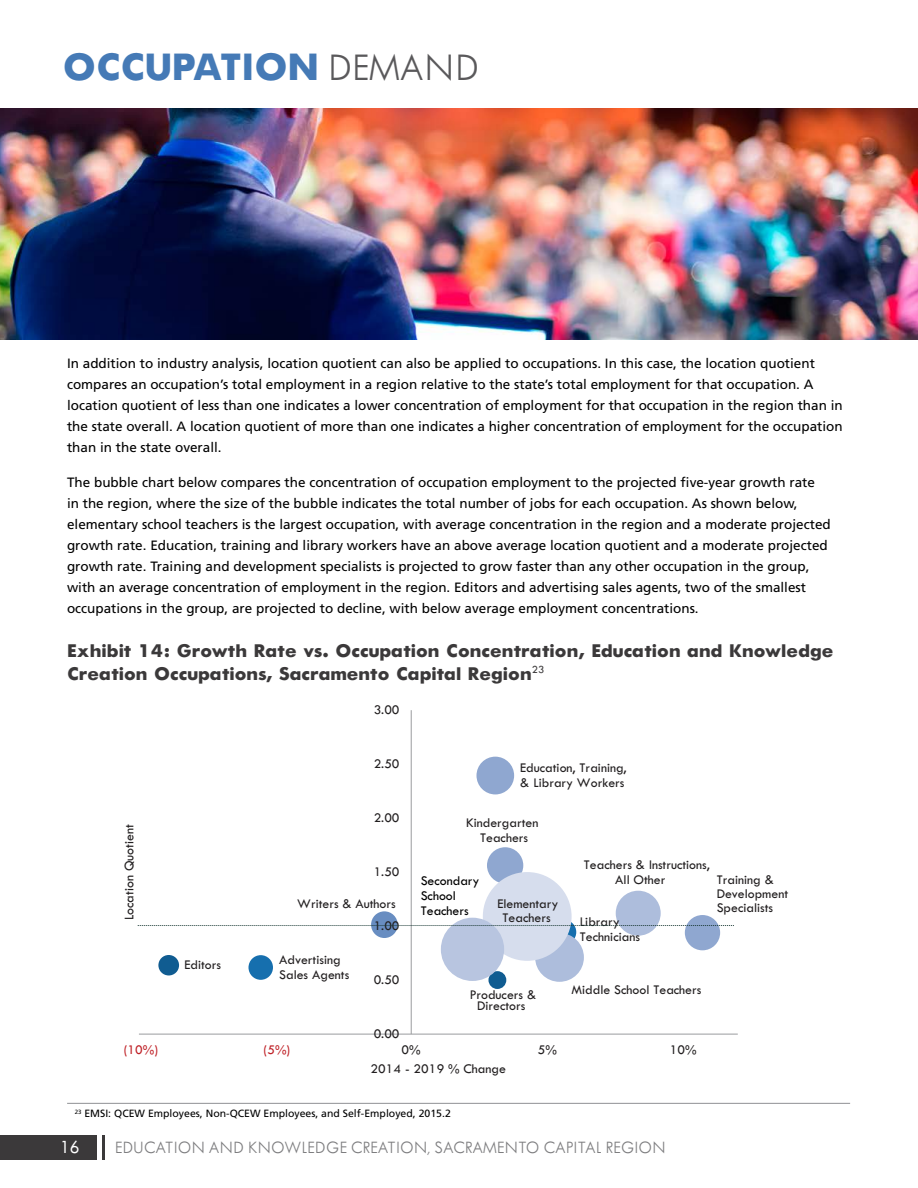
<style>
.page{position:relative;width:918px;height:1188px;background:#fff}
.page>*{position:absolute;margin:0;border:0;box-sizing:border-box;transform-origin:0 0}
.t1{font:800 40.5px "Tw Cen MT Std";color:#457ab6}
.t2{font:800 19.5px/23.4px "Tw Cen MT Std";color:#3b393a}
.t3{font:500 19.5px "Tw Cen MT Std Semi";color:#fff}
.t4{font:300 18px "Tw Cen MT Std";color:#7d7d7f}
.t5{font:13.8px/14.9px "Tw Cen MT Std";color:#221f20}
.t6{font:13.8px/14.9px "Tw Cen MT Std";color:#000}
.t7{font:13.8px "Tw Cen MT Std";color:#bf2026}
.t8{font:13.5px/21px "Frutiger LT Std";color:#000}
.t9{font:10.5px "Frutiger LT Std";color:#000}
.s1{font-weight:300;color:#5a595b}
</style>
<div class="page">
<div style="left:0;top:1135px;width:97px;height:25px;background:#3b393a"></div>
<hr style="left:102px;top:1135px;width:2px;height:25px;background:#3b393a">
<hr style="left:411px;top:710px;width:1px;height:324px;background:#9a9c9e">
<hr style="left:139px;top:1034px;width:599px;height:1px;background:#9a9c9e">
<div style="left:477px;top:757px;width:37px;height:37px;background:#8fa7d0;border-radius:50%"></div>
<div style="left:371px;top:911px;width:27px;height:27px;background:#688dc1;border-radius:50%"></div>
<div style="left:616px;top:891px;width:45px;height:45px;background:#adbddc;border-radius:50%"></div>
<div style="left:551px;top:920px;width:25px;height:25px;background:#166fae;border-radius:50%"></div>
<div style="left:249px;top:955px;width:24px;height:25px;background:#166fae;border-radius:50%"></div>
<div style="left:488px;top:971px;width:18px;height:18px;background:#105c91;border-radius:50%"></div>
<div style="left:158px;top:955px;width:21px;height:20px;background:#105c91;border-radius:50%"></div>
<div style="left:535px;top:933px;width:49px;height:49px;background:#adbddc;border-radius:50%"></div>
<div style="left:487px;top:847px;width:36px;height:37px;background:#8fa7d0;border-radius:50%"></div>
<div style="left:685px;top:915px;width:35px;height:35px;background:#8fa7d0;border-radius:50%"></div>
<div style="left:483px;top:872px;width:89px;height:89px;background:#d6dded;border-radius:50%"></div>
<div style="left:441px;top:918px;width:63px;height:63px;background:#b8c5e0;border-radius:50%"></div>
<svg style="left:138px;top:925px;width:596px;height:1px"></svg>
<img style="left:0;top:108px;width:918px;height:232px">
<hr style="left:67px;top:1103px;width:783px;height:1px;background:#8f9194">
<h1 class="t1" style="left:63px;top:43px;width:417px">OCCUPATION <span class="s1">DEMAND</span></h1>
<p class="t8" style="left:67px;top:353px;width:777px">In addition to industry analysis, location quotient can also be applied to occupations. In this case, the location quotient compares an occupation’s total employment in a region relative to the state’s total employment for that occupation. A location quotient of less than one indicates a lower concentration of employment for that occupation in the region than in the state overall. A location quotient of more than one indicates a higher concentration of employment for the occupation than in the state overall.</p>
<p class="t8" style="left:67px;top:472px;width:765px">The bubble chart below compares the concentration of occupation employment to the projected five-year growth rate<br>in the region, where the size of the bubble indicates the total number of jobs for each occupation. As shown below, elementary school teachers is the largest occupation, with average concentration in the region and a moderate projected growth rate. Education, training and library workers have an above average location quotient and a moderate projected growth rate. Training and development specialists is projected to grow faster than any other occupation in the group, with an average concentration of employment in the region. Editors and advertising sales agents, two of the smallest occupations in the group, are projected to decline, with below average employment concentrations.</p>
<h2 class="t2" style="left:67px;top:638px;width:768px">Exhibit 14: Growth Rate vs. Occupation Concentration, Education and Knowledge<br>Creation Occupations, Sacramento Capital Region<sup>23</sup></h2>
<p class="t5" style="left:122px;top:920px;width:98px;rotate:-90deg">Location Quotient</p>
<p class="t5" style="left:184px;top:958px;width:38px">Editors</p>
<p class="t5" style="left:374px;top:702px;width:27px">3.00</p>
<p class="t5" style="left:374px;top:756px;width:27px">2.50</p>
<p class="t5" style="left:374px;top:810px;width:27px">2.00</p>
<p class="t5" style="left:374px;top:864px;width:27px">1.50</p>
<p class="t5" style="left:297px;top:896px;width:100px">Writers &amp; Authors</p>
<p class="t5" style="left:279px;top:952px;width:72px">Advertising<br>Sales Agents</p>
<p class="t5" style="left:374px;top:919px;width:27px">1.00</p>
<p class="t5" style="left:374px;top:972px;width:27px">0.50</p>
<p class="t5" style="left:374px;top:1026px;width:27px">0.00</p>
<p class="t5" style="left:520px;top:761px;width:108px">Education, Training, &amp; Library Workers</p>
<p class="t5" style="left:466px;top:816px;width:74px;text-align:center">Kindergarten<br>Teachers</p>
<p class="t6" style="left:421px;top:874px;width:60px">Secondary<br>School<br>Teachers</p>
<p class="t5" style="left:497px;top:896px;width:63px;text-align:center">Elementary<br>Teachers</p>
<p class="t5" style="left:615px;top:857px;width:96px;text-indent:-31px">Teachers &amp; Instructions,<br>All Other</p>
<p class="t5" style="left:717px;top:873px;width:73px;line-height:13.8px">Training &amp;<br>Development<br>Specialists</p>
<p class="t5" style="left:580px;top:914px;width:62px">Library<br>Technicians</p>
<p class="t5" style="left:470px;top:989px;width:68px;line-height:11.2px;text-align:center">Producers &amp;<br>Directors</p>
<p class="t5" style="left:572px;top:982px;width:131px">Middle School Teachers</p>
<p class="t7" style="left:124px;top:1042px;width:36px">(10%)</p>
<p class="t7" style="left:264px;top:1042px;width:28px">(5%)</p>
<p class="t5" style="left:402px;top:1042px;width:21px">0%</p>
<p class="t5" style="left:538px;top:1042px;width:21px">5%</p>
<p class="t5" style="left:670px;top:1042px;width:28px">10%</p>
<p class="t5" style="left:371px;top:1062px;width:137px">2014 - 2019 % Change</p>
<p class="t9" style="left:75px;top:1107px;width:378px"><sup>23</sup> EMSI: QCEW Employees, Non-QCEW Employees, and Self-Employed, 2015.2</p>
<h2 class="t3" style="left:60px;top:1137px;width:21px">16</h2>
<h3 class="t4" style="left:115px;top:1138px;width:553px">EDUCATION AND KNOWLEDGE CREATION, SACRAMENTO CAPITAL REGION</h3>
</div>
